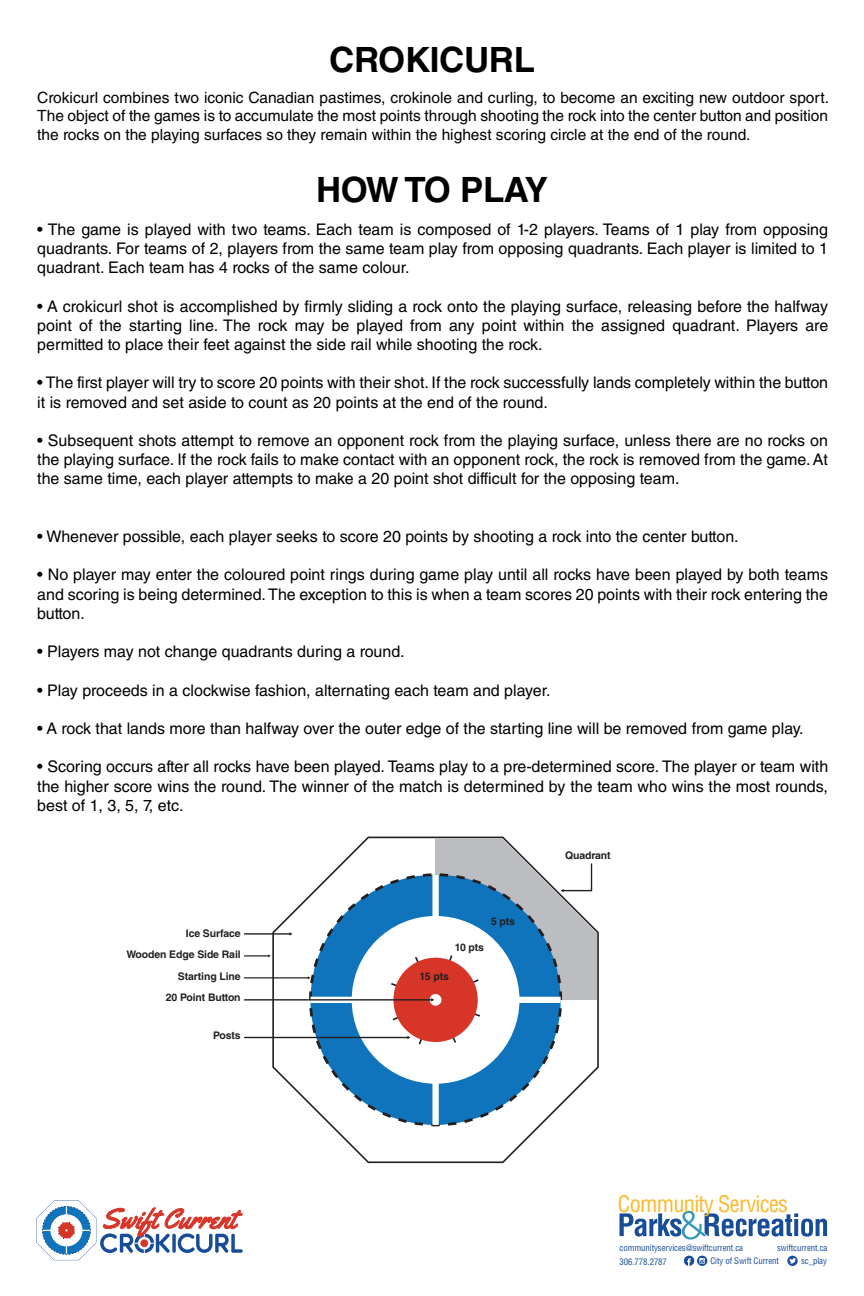
<style>
.page{position:relative;width:864px;height:1296px;background:#fff}
.page>*{position:absolute;margin:0;border:0;box-sizing:border-box;transform-origin:0 0}
.t1{font:700 34.9px "Helvetica LT Std";letter-spacing:-.01em;color:#000}
.t2{font:700 34.9px "Helvetica LT Std";letter-spacing:-.03em;color:#000}
.t3{font:condensed 22.25px "Helvetica LT Std";letter-spacing:-.03em;color:#fcb828}
.t4{font:16px/19.2px "Helvetica LT Std";color:#000;text-align:justify}
.t5{font:15.5px/18.6px "Helvetica LT Std";color:#000;text-align:justify}
.t6{font:700 10.45px/21.1px "Helvetica LT Std";letter-spacing:-.01em;color:#231f20;text-align:right}
.t7{font:condensed 8.8px/14.1px "Helvetica LT Std";letter-spacing:-.01em;color:#164c98}
</style>
<div class="page">
<svg style="left:37px;top:1201px;width:206px;height:59px"></svg>
<div style="left:42px;top:1206px;width:49px;height:49px;border:1px dashed #164c98;border-radius:50%"></div>
<svg style="left:620px;top:1210px;width:207px;height:30px"></svg>
<svg style="left:787px;top:1256px;width:11px;height:10px"></svg>
<svg style="left:789px;top:1258px;width:7px;height:6px"></svg>
<svg style="left:697px;top:1256px;width:10px;height:10px"></svg>
<svg style="left:684px;top:1256px;width:21px;height:10px"></svg>
<svg style="left:271px;top:836px;width:328px;height:328px"></svg>
<svg style="left:274px;top:838px;width:323px;height:323px"></svg>
<svg style="left:436px;top:838px;width:161px;height:162px;fill:#bcbdc0"></svg>
<svg style="left:561px;top:862px;width:32px;height:30px"></svg>
<svg style="left:310px;top:875px;width:251px;height:250px"></svg>
<hr style="left:244px;top:933px;width:46px;height:2px;background:#231f20">
<svg style="left:289px;top:932px;width:3px;height:4px"></svg>
<hr style="left:244px;top:1037px;width:164px;height:1px;background:#231f20">
<hr style="left:244px;top:955px;width:25px;height:2px;background:#231f20">
<hr style="left:244px;top:977px;width:64px;height:1px;background:#231f20">
<hr style="left:244px;top:999px;width:188px;height:2px;background:#231f20">
<svg style="left:389px;top:953px;width:93px;height:93px"></svg>
<h1 class="t1" style="left:329px;top:39px;width:207px">CROKICURL</h1>
<p class="t5" style="left:37px;top:88px;width:793px">Crokicurl combines two iconic Canadian pastimes, crokinole and curling, to become an exciting new outdoor sport.<br>The object of the games is to accumulate the most points through shooting the rock into the center button and position the rocks on the playing surfaces so they remain within the highest scoring circle at the end of the round.</p>
<h1 class="t2" style="left:316px;top:168px;width:234px">HOW TO PLAY</h1>
<p class="t4" style="left:37px;top:220px;width:792px">• The game is played with two teams. Each team is composed of 1-2 players. Teams of 1 play from opposing quadrants. For teams of 2, players from the same team play from opposing quadrants. Each player is limited to 1 quadrant. Each team has 4 rocks of the same colour.</p>
<p class="t4" style="left:37px;top:296px;width:792px">• A crokicurl shot is accomplished by firmly sliding a rock onto the playing surface, releasing before the halfway point of the starting line. The rock may be played from any point within the assigned quadrant. Players are permitted to place their feet against the side rail while shooting the rock.</p>
<p class="t4" style="left:37px;top:373px;width:792px">• The first player will try to score 20 points with their shot. If the rock successfully lands completely within the button it is removed and set aside to count as 20 points at the end of the round.</p>
<p class="t4" style="left:37px;top:431px;width:792px">• Subsequent shots attempt to remove an opponent rock from the playing surface, unless there are no rocks on the playing surface. If the rock fails to make contact with an opponent rock, the rock is removed from the game. At the same time, each player attempts to make a 20 point shot difficult for the opposing team.</p>
<p class="t4" style="left:37px;top:527px;width:703px">• Whenever possible, each player seeks to score 20 points by shooting a rock into the center button.</p>
<p class="t4" style="left:37px;top:565px;width:792px">• No player may enter the coloured point rings during game play until all rocks have been played by both teams and scoring is being determined. The exception to this is when a team scores 20 points with their rock entering the button.</p>
<p class="t4" style="left:37px;top:642px;width:369px">• Players may not change quadrants during a round.</p>
<p class="t4" style="left:37px;top:680px;width:515px">• Play proceeds in a clockwise fashion, alternating each team and player.</p>
<p class="t4" style="left:37px;top:719px;width:768px">• A rock that lands more than halfway over the outer edge of the starting line will be removed from game play.</p>
<p class="t4" style="left:37px;top:757px;width:792px">• Scoring occurs after all rocks have been played. Teams play to a pre-determined score. The player or team with the higher score wins the round. The winner of the match is determined by the team who wins the most rounds, best of 1, 3, 5, 7, etc.</p>
<p class="t6" style="left:126px;top:922px;width:116px">Ice Surface<br>Wooden Edge Side Rail</p>
<p class="t6" style="left:166px;top:966px;width:76px">Starting Line<br>20 Point Button</p>
<p class="t6" style="left:213px;top:1025px;width:29px">Posts</p>
<p class="t6" style="left:491px;top:910px;width:26px">5 pts</p>
<p class="t6" style="left:455px;top:937px;width:31px">10 pts</p>
<p class="t6" style="left:420px;top:966px;width:31px">15 pts</p>
<p class="t6" style="left:565px;top:844px;width:47px">Quadrant</p>
<h2 class="t3" style="left:618px;top:1190px;width:172px">Community Services</h2>
<p class="t7" style="left:620px;top:1241px;width:125px">communityservices@swiftcurrent.ca<br>306.778.2787</p>
<p class="t7" style="left:710px;top:1241px;width:119px;line-height:13.2px;text-indent:67px">swiftcurrent.ca<br>City of Swift Current</p>
<p class="t7" style="left:801px;top:1254px;width:27px">sc_play</p>
</div>
